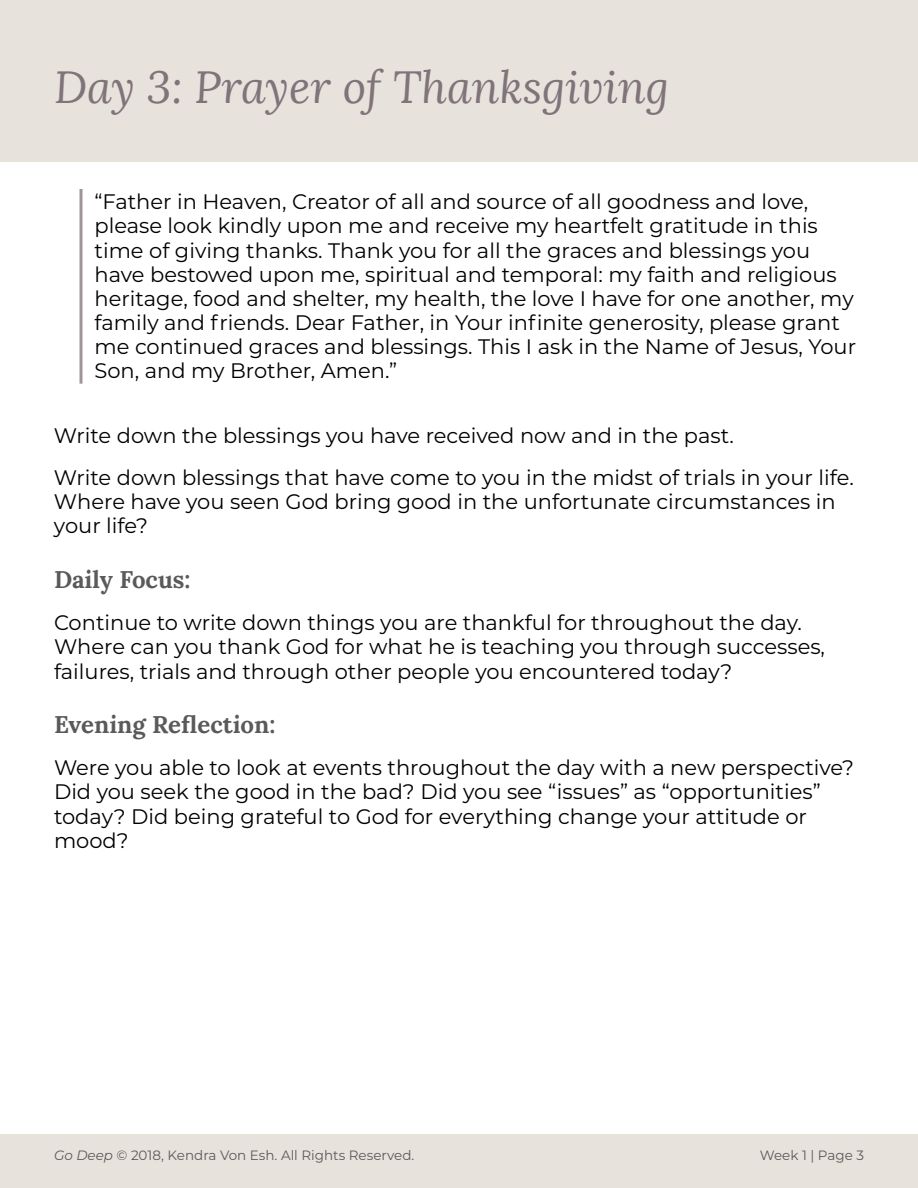
<style>
.page{position:relative;width:918px;height:1188px;background:#fff}
.page>*{position:absolute;margin:0;border:0;box-sizing:border-box;transform-origin:0 0}
.t1{font:italic 45px "Lora";color:#80747b}
.t2{font:700 24px "Lora";color:#5a5a5a}
.t3{font:21px/24.2px "Montserrat";color:#000}
.t4{font:13.5px "Montserrat";color:#5a5a5a}
.s1{font-style:italic}
</style>
<div class="page">
<div style="left:0;top:0;width:918px;height:162px;background:#e8e2dc"></div>
<div style="left:0;top:1134px;width:918px;height:54px;background:#e8e2dc"></div>
<hr style="left:80px;top:189px;width:2px;height:195px;background:#9f9596">
<h1 class="t1" style="left:54px;top:59px;width:617px">Day 3: Prayer of Thanksgiving</h1>
<p class="t3" style="left:94px;top:189px;width:763px">“Father in Heaven, Creator of all and source of all goodness and love, please look kindly upon me and receive my heartfelt gratitude in this time of giving thanks. Thank you for all the graces and blessings you have bestowed upon me, spiritual and temporal: my faith and religious heritage, food and shelter, my health, the love I have for one another, my family and friends. Dear Father, in Your infinite generosity, please grant me continued graces and blessings. This I ask in the Name of Jesus, Your Son, and my Brother, Amen.”</p>
<p class="t3" style="left:54px;top:414px;width:801px;line-height:42.2px">Write down the blessings you have received now and in the past.<br>Write down blessings that have come to you in the midst of trials in your life.</p>
<p class="t3" style="left:54px;top:489px;width:783px">Where have you seen God bring good in the unfortunate circumstances in your life?</p>
<p class="t2" style="left:54px;top:564px;width:138px">Daily Focus:</p>
<p class="t3" style="left:54px;top:610px;width:773px">Continue to write down things you are thankful for throughout the day.<br>Where can you thank God for what he is teaching you through successes, failures, trials and through other people you encountered today?</p>
<p class="t2" style="left:54px;top:709px;width:223px">Evening Reflection:</p>
<p class="t3" style="left:54px;top:755px;width:802px">Were you able to look at events throughout the day with a new perspective?<br>Did you seek the good in the bad? Did you see “issues” as “opportunities” today? Did being grateful to God for everything change your attitude or mood?</p>
<p class="t4" style="left:54px;top:1145px;width:362px"><span class="s1">Go Deep</span> © 2018, Kendra Von Esh. All Rights Reserved.</p>
<p class="t4" style="left:760px;top:1145px;width:106px">Week 1 | Page 3</p>
</div>
